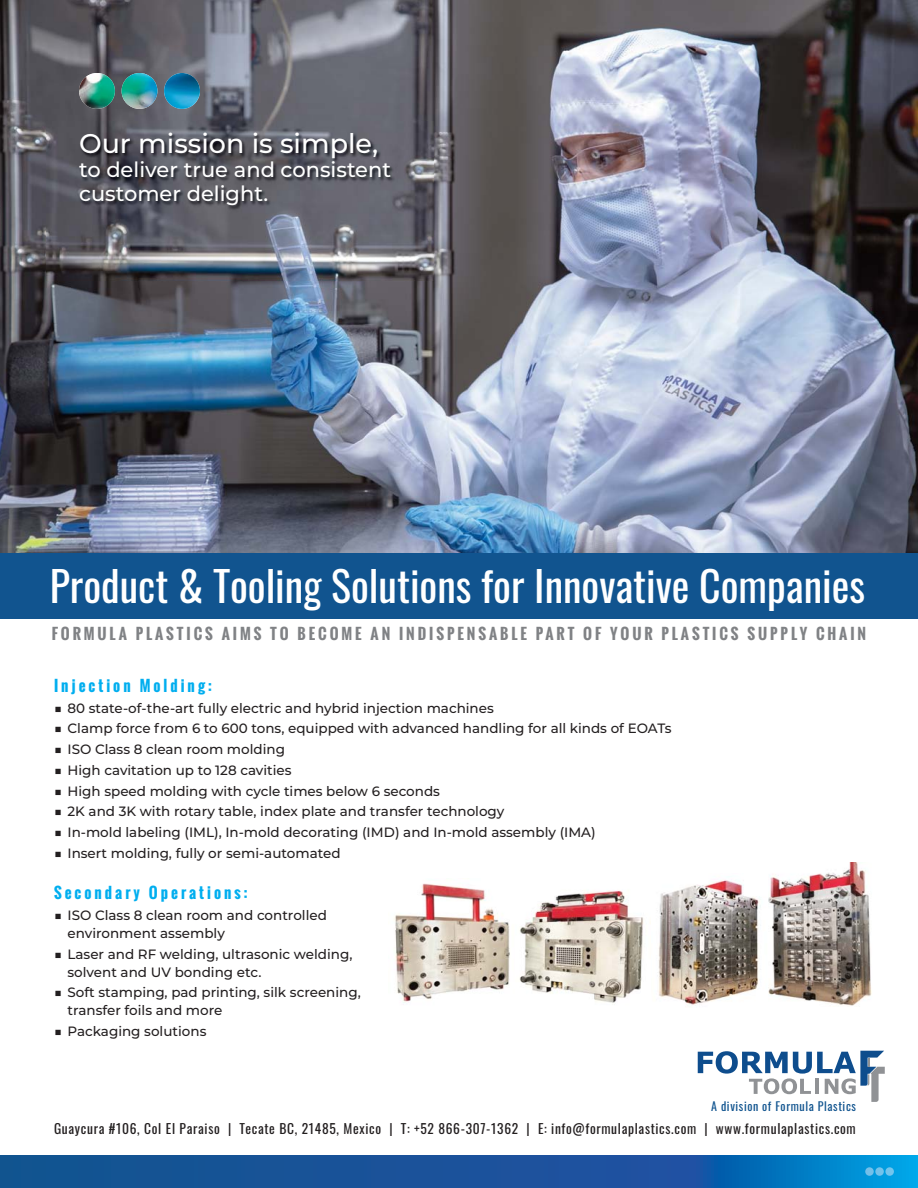
<style>
.page{position:relative;width:918px;height:1188px;background:#fff}
.page>*{position:absolute;margin:0;border:0;box-sizing:border-box;transform-origin:0 0}
.t1{font:42px "Oswald";color:#fff}
.t2{font:500 27px "Montserrat";color:#fff}
.t3{font:500 21px/24px "Montserrat";color:#fff}
.t4{font:700 15px "Oswald";letter-spacing:.195em;color:#808285}
.t5{font:700 15px "Oswald";letter-spacing:.2em;color:#00aeef}
.t6{font:500 13.5px/18px "Montserrat";color:#231f20}
.t7{font:13.5px "Oswald";letter-spacing:.05em;color:#231f20}
.t8{font:12px "Oswald";letter-spacing:.05em;color:#11548f}
</style>
<div class="page">
<img style="left:0;top:0;width:918px;height:553px">
<svg style="left:698px;top:1051px;width:187px;height:51px"></svg>
<svg style="left:0;top:1155px;width:918px;height:33px;background:#135ca3"></svg>
<svg style="left:865px;top:1167px;width:29px;height:9px"></svg>
<svg style="left:115px;top:73px;width:49px;height:36px"></svg>
<img style="left:164px;top:73px;width:36px;height:36px">
<img style="left:122px;top:73px;width:35px;height:36px">
<img style="left:79px;top:73px;width:36px;height:36px">
<img style="left:768px;top:863px;width:104px;height:143px">
<img style="left:658px;top:880px;width:103px;height:125px">
<div style="left:0;top:553px;width:918px;height:65px;background:#11548f"></div>
<img style="left:46px;top:121px;width:387px;height:159px">
<img style="left:394px;top:883px;width:250px;height:120px">
<h2 class="t2" style="left:79px;top:133px;width:301px">Our mission is simple,</h2>
<h3 class="t3" style="left:79px;top:159px;width:314px">to deliver true and consistent customer delight.</h3>
<h1 class="t1" style="left:50px;top:569px;width:817px">Product &amp; Tooling Solutions for Innovative Companies</h1>
<p class="t4" style="left:52px;top:627px;width:816px">FORMULA PLASTICS AIMS TO BECOME AN INDISPENSABLE PART OF YOUR PLASTICS SUPPLY CHAIN</p>
<p class="t5" style="left:54px;top:679px;width:159px">Injection Molding:</p>
<p class="t6" style="left:54px;top:700px;width:441px">■ 80 state-of-the-art fully electric and hybrid injection machines</p>
<p class="t6" style="left:54px;top:721px;width:619px">■ Clamp force from 6 to 600 tons, equipped with advanced handling for all kinds of EOATs</p>
<p class="t6" style="left:54px;top:741px;width:233px">■ ISO Class 8 clean room molding</p>
<p class="t6" style="left:54px;top:762px;width:239px">■ High cavitation up to 128 cavities</p>
<p class="t6" style="left:54px;top:783px;width:388px">■ High speed molding with cycle times below 6 seconds</p>
<p class="t6" style="left:54px;top:804px;width:452px">■ 2K and 3K with rotary table, index plate and transfer technology</p>
<p class="t6" style="left:54px;top:824px;width:543px">■ In-mold labeling (IML), In-mold decorating (IMD) and In-mold assembly (IMA)</p>
<p class="t6" style="left:54px;top:845px;width:288px">■ Insert molding, fully or semi-automated</p>
<p class="t5" style="left:54px;top:886px;width:195px">Secondary Operations:</p>
<p class="t6" style="left:68px;top:907px;width:261px;text-indent:-14px">■ ISO Class 8 clean room and controlled environment assembly</p>
<p class="t6" style="left:68px;top:946px;width:286px;text-indent:-14px">■ Laser and RF welding, ultrasonic welding, solvent and UV bonding etc.</p>
<p class="t6" style="left:68px;top:985px;width:295px;text-indent:-14px">■ Soft stamping, pad printing, silk screening, transfer foils and more</p>
<p class="t6" style="left:54px;top:1023px;width:154px">■ Packaging solutions</p>
<p class="t8" style="left:711px;top:1101px;width:146px">A division of Formula Plastics</p>
<p class="t7" style="left:54px;top:1123px;width:803px">Guaycura #106, Col El Paraiso | Tecate BC, 21485, Mexico | T: +52 866-307-1362 | E: info@formulaplastics.com | www.formulaplastics.com</p>
</div>
